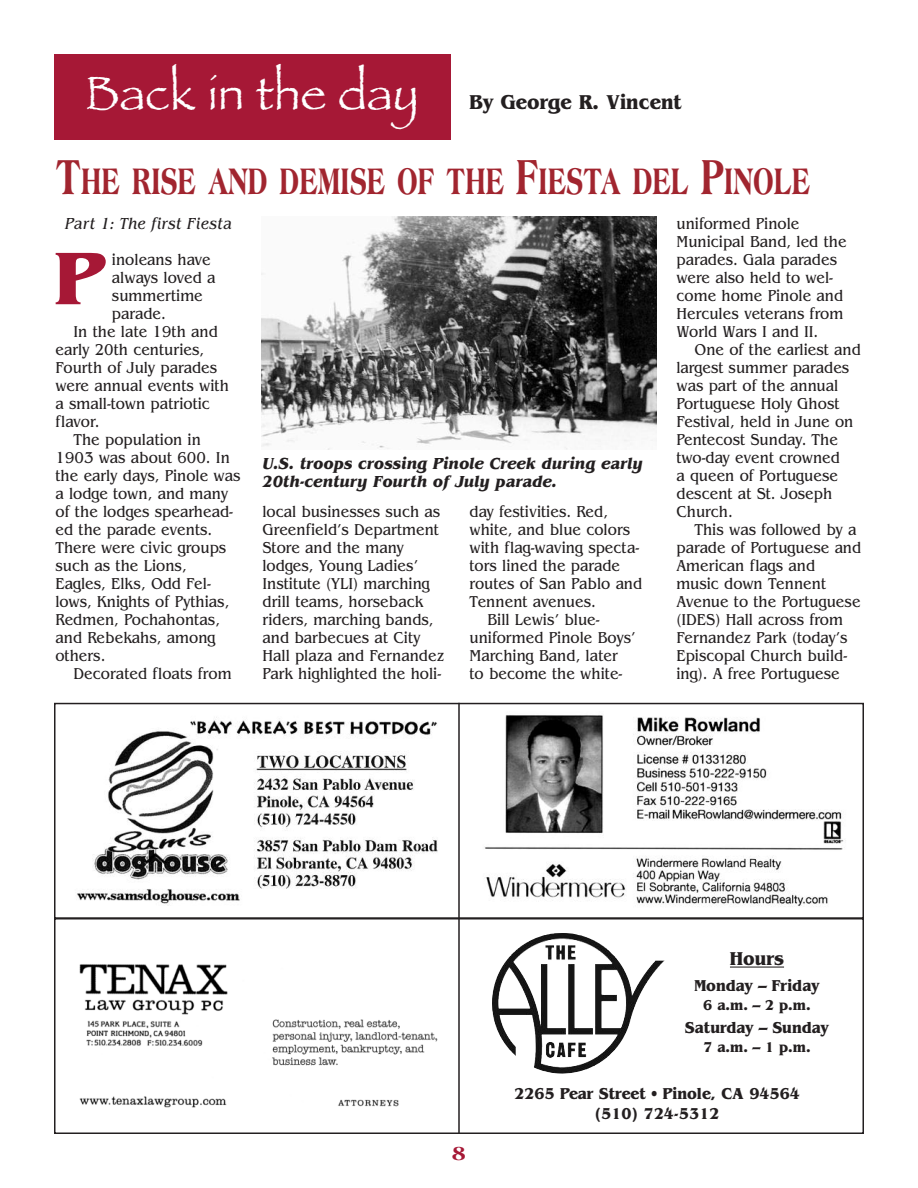
<style>
.page{position:relative;width:918px;height:1188px;background:#fff}
.page>*{position:absolute;margin:0;border:0;box-sizing:border-box;transform-origin:0 0}
.t1{font:700 78px "Benguiat";color:#a61836}
.t2{font:48px "Papyrus";color:#fff}
.t3{font:800 39.6px "Americana";color:#a1252f;scale:.63 1}
.t4{font:700 21px "Benguiat";color:#231f20;scale:.9 1}
.t5{font:800 21px "Americana";color:#a61836}
.t6{font:700 19.5px "Benguiat";color:#231f20;scale:.9 1}
.t7{font:16.5px/18px "Benguiat";color:#231f20;scale:.9 1}
.t8{font:italic 700 16.5px/18px "Benguiat";color:#231f20;scale:.9 1}
.t9{font:700 16.5px/19.8px "Benguiat";color:#231f20;text-align:center;scale:.9 1}
.t10{font:italic 16.5px "Benguiat";color:#231f20;scale:.9 1}
.t11{font:700 15px "Benguiat";color:#231f20;scale:.9 1}
.s1{font-size:52.8px}
</style>
<div class="page">
<div style="left:54px;top:918px;width:810px;height:216px;border:2px solid #231f20"></div>
<hr style="left:458px;top:918px;width:2px;height:216px;background:#231f20">
<img style="left:492px;top:976px;width:40px;height:80px">
<hr style="left:730px;top:967px;width:54px;height:1px;background:#231f20">
<img style="left:79px;top:964px;width:359px;height:144px">
<div style="left:54px;top:703px;width:810px;height:216px;border:2px solid #231f20"></div>
<hr style="left:458px;top:703px;width:2px;height:216px;background:#231f20">
<img style="left:77px;top:717px;width:361px;height:189px">
<img style="left:484px;top:715px;width:360px;height:192px">
<div style="left:54px;top:54px;width:396px;height:86px;background:#a61836"></div>
<img style="left:261px;top:216px;width:396px;height:234px">
<h2 class="t2" style="left:85px;top:65px;width:335px">Back in the day</h2>
<p class="t4" style="left:470px;top:94px;width:237px">By George R. Vincent</p>
<h3 class="t3" style="left:56px;top:166px;width:1199px"><span class="s1">T</span>HE RISE AND DEMISE OF THE <span class="s1">F</span>IESTA DEL <span class="s1">P</span>INOLE</h3>
<p class="t10" style="left:65px;top:218px;width:187px">Part 1: The first Fiesta</p>
<p class="t7" style="left:112px;top:252px;width:111px">inoleans have</p>
<p class="t7" style="left:112px;top:270px;width:117px">always loved a</p>
<p class="t7" style="left:112px;top:288px;width:103px">summertime</p>
<p class="t7" style="left:112px;top:306px;width:62px">parade.</p>
<p class="t7" style="left:74px;top:324px;width:162px">In the late 19th and</p>
<p class="t7" style="left:56px;top:342px;width:167px">early 20th centuries,</p>
<p class="t7" style="left:56px;top:360px;width:181px">Fourth of July parades</p>
<p class="t7" style="left:56px;top:378px;width:194px">were annual events with</p>
<p class="t7" style="left:56px;top:396px;width:173px">a small-town patriotic</p>
<p class="t7" style="left:56px;top:414px;width:51px">flavor.</p>
<p class="t7" style="left:74px;top:432px;width:143px">The population in</p>
<p class="t7" style="left:56px;top:450px;width:195px">1903 was about 600. In</p>
<p class="t7" style="left:56px;top:468px;width:207px">the early days, Pinole was</p>
<p class="t7" style="left:56px;top:486px;width:193px">a lodge town, and many</p>
<p class="t7" style="left:56px;top:504px;width:199px">of the lodges spearhead-</p>
<p class="t7" style="left:56px;top:522px;width:176px">ed the parade events.</p>
<p class="t7" style="left:56px;top:540px;width:191px">There were civic groups</p>
<p class="t7" style="left:56px;top:558px;width:147px">such as the Lions,</p>
<p class="t7" style="left:56px;top:576px;width:174px">Eagles, Elks, Odd Fel-</p>
<p class="t7" style="left:56px;top:594px;width:195px">lows, Knights of Pythias,</p>
<p class="t7" style="left:56px;top:612px;width:184px">Redmen, Pochahontas,</p>
<p class="t7" style="left:56px;top:630px;width:179px">and Rebekahs, among</p>
<p class="t7" style="left:56px;top:648px;width:57px">others.</p>
<p class="t7" style="left:74px;top:666px;width:177px">Decorated floats from</p>
<h1 class="t1" style="left:55px;top:250px;width:53px">P</h1>
<p class="t8" style="left:263px;top:456px;width:424px">U.S. troops crossing Pinole Creek during early<br>20th-century Fourth of July parade.</p>
<p class="t7" style="left:263px;top:504px;width:203px">local businesses such as<br>Greenfield’s Department<br>Store and the many lodges, Young Ladies’<br>Institute (YLI) marching drill teams, horseback riders, marching bands, and barbecues at City<br>Hall plaza and Fernandez<br>Park highlighted the holi-</p>
<p class="t7" style="left:470px;top:504px;width:156px">day festivities. Red,</p>
<p class="t7" style="left:470px;top:522px;width:180px">white, and blue colors</p>
<p class="t7" style="left:470px;top:540px;width:190px">with flag-waving specta-</p>
<p class="t7" style="left:470px;top:558px;width:169px">tors lined the parade</p>
<p class="t7" style="left:470px;top:576px;width:194px">routes of San Pablo and</p>
<p class="t7" style="left:470px;top:594px;width:142px">Tennent avenues.</p>
<p class="t7" style="left:488px;top:612px;width:126px">Bill Lewis’ blue-</p>
<p class="t7" style="left:470px;top:630px;width:186px">uniformed Pinole Boys’</p>
<p class="t7" style="left:470px;top:648px;width:166px">Marching Band, later</p>
<p class="t7" style="left:470px;top:666px;width:171px">to become the white-</p>
<p class="t7" style="left:677px;top:216px;width:191px">uniformed Pinole<br>Municipal Band, led the parades. Gala parades were also held to wel&shy;come home Pinole and<br>Hercules veterans from<br>World Wars I and II.</p>
<p class="t7" style="left:677px;top:342px;width:206px;text-indent:18px">One of the earliest and largest summer parades was part of the annual<br>Portuguese Holy Ghost<br>Festival, held in June on<br>Pentecost Sunday. The two-day event crowned<br>a queen of Portuguese descent at St. Joseph<br>Church.</p>
<p class="t7" style="left:677px;top:522px;width:207px;text-indent:18px">This was followed by a parade of Portuguese and<br>American flags and music down Tennent<br>Avenue to the Portuguese (IDES) Hall across from<br>Fernandez Park (today’s<br>Episcopal Church build&shy;ing). A free Portuguese</p>
<p class="t5" style="left:452px;top:1144px;width:16px">8</p>
<p class="t6" style="left:730px;top:951px;width:62px">Hours</p>
<p class="t9" style="left:694px;top:977px;width:141px">Monday – Friday</p>
<p class="t11" style="left:703px;top:999px;width:121px">6 a.m. – 2 p.m.</p>
<p class="t9" style="left:685px;top:1019px;width:162px">Saturday – Sunday</p>
<p class="t11" style="left:703px;top:1041px;width:121px">7 a.m. – 1 p.m.</p>
<p class="t9" style="left:514px;top:1085px;width:319px">2265 Pear Street • Pinole, CA 94564 (510) 724-5312</p>
</div>
